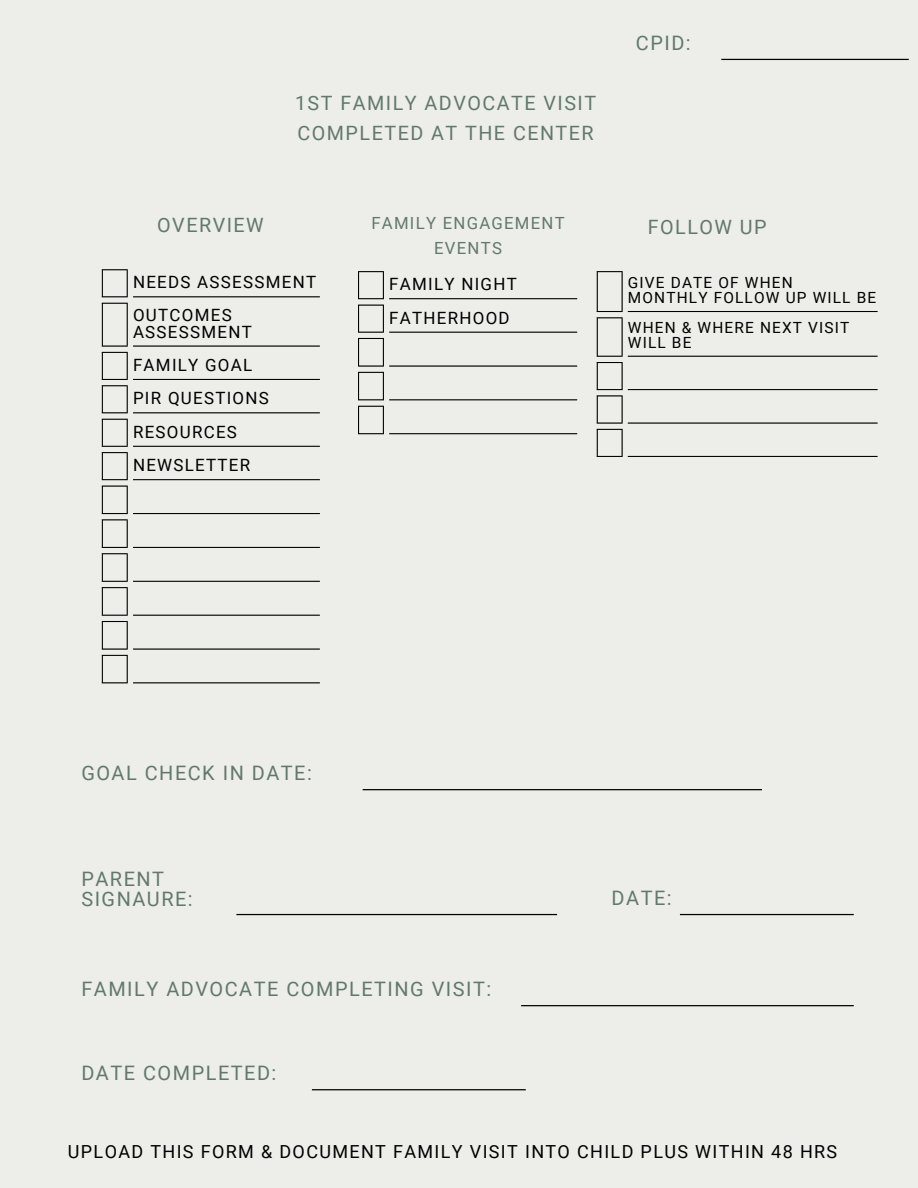
<style>
.page{position:relative;width:918px;height:1188px;background:#edede9}
.page>*{position:absolute;margin:0;border:0;box-sizing:border-box;transform-origin:0 0}
.t1{font:19.95px/20px "Roboto";letter-spacing:.075em;color:#61796d}
.t2{font:19.8px/29.7px "Roboto";letter-spacing:.075em;color:#61796d}
.t3{font:18px "Roboto";letter-spacing:.075em;color:#000}
.t4{font:16.95px/17px "Roboto";letter-spacing:.075em;color:#000}
.t5{font:16.8px/24.8px "Roboto";letter-spacing:.075em;color:#61796d;text-align:center}
.t6{font:15.45px/14.7px "Roboto";letter-spacing:.075em;color:#000}
</style>
<div class="page">
<svg style="left:102px;top:269px;width:26px;height:28px"></svg>
<hr style="left:133px;top:296px;width:187px;height:1px;background:#000">
<hr style="left:102px;top:304px;width:1px;height:41px;background:#000">
<hr style="left:127px;top:304px;width:1px;height:41px;background:#000">
<svg style="left:102px;top:303px;width:26px;height:1px"></svg>
<hr style="left:102px;top:345px;width:26px;height:2px;background:#000">
<hr style="left:133px;top:345px;width:187px;height:2px;background:#000">
<hr style="left:133px;top:379px;width:187px;height:1px;background:#000">
<svg style="left:102px;top:352px;width:26px;height:61px"></svg>
<hr style="left:133px;top:412px;width:187px;height:1px;background:#000">
<hr style="left:133px;top:446px;width:187px;height:1px;background:#000">
<svg style="left:102px;top:419px;width:26px;height:61px"></svg>
<hr style="left:133px;top:479px;width:187px;height:1px;background:#000">
<hr style="left:133px;top:513px;width:187px;height:1px;background:#000">
<hr style="left:133px;top:547px;width:187px;height:1px;background:#000">
<hr style="left:133px;top:581px;width:187px;height:1px;background:#000">
<hr style="left:133px;top:615px;width:187px;height:1px;background:#000">
<svg style="left:102px;top:486px;width:26px;height:162px"></svg>
<hr style="left:102px;top:648px;width:26px;height:2px;background:#000">
<hr style="left:133px;top:648px;width:187px;height:2px;background:#000">
<svg style="left:102px;top:655px;width:26px;height:28px"></svg>
<hr style="left:133px;top:682px;width:187px;height:1px;background:#000">
<svg style="left:358px;top:271px;width:26px;height:28px"></svg>
<hr style="left:389px;top:298px;width:188px;height:1px;background:#000">
<hr style="left:389px;top:332px;width:188px;height:1px;background:#000">
<svg style="left:358px;top:305px;width:26px;height:60px"></svg>
<hr style="left:358px;top:365px;width:26px;height:2px;background:#000">
<hr style="left:389px;top:365px;width:188px;height:2px;background:#000">
<svg style="left:358px;top:372px;width:26px;height:28px"></svg>
<hr style="left:389px;top:399px;width:188px;height:1px;background:#000">
<svg style="left:358px;top:406px;width:26px;height:28px"></svg>
<hr style="left:389px;top:433px;width:188px;height:1px;background:#000">
<hr style="left:597px;top:272px;width:1px;height:39px;background:#000">
<hr style="left:622px;top:272px;width:1px;height:39px;background:#000">
<svg style="left:597px;top:271px;width:26px;height:1px"></svg>
<hr style="left:628px;top:311px;width:250px;height:1px;background:#000">
<hr style="left:597px;top:318px;width:1px;height:38px;background:#000">
<hr style="left:622px;top:318px;width:1px;height:38px;background:#000">
<svg style="left:597px;top:311px;width:26px;height:7px"></svg>
<hr style="left:628px;top:356px;width:250px;height:1px;background:#000">
<hr style="left:628px;top:389px;width:250px;height:1px;background:#000">
<svg style="left:597px;top:356px;width:26px;height:66px"></svg>
<hr style="left:597px;top:422px;width:26px;height:2px;background:#000">
<hr style="left:628px;top:422px;width:250px;height:2px;background:#000">
<svg style="left:597px;top:429px;width:26px;height:28px"></svg>
<hr style="left:628px;top:456px;width:250px;height:1px;background:#000">
<hr style="left:236px;top:914px;width:321px;height:1px;background:#000">
<hr style="left:680px;top:914px;width:174px;height:1px;background:#000">
<hr style="left:363px;top:789px;width:399px;height:1px;background:#000">
<hr style="left:721px;top:59px;width:188px;height:1px;background:#000">
<hr style="left:521px;top:1005px;width:333px;height:1px;background:#000">
<hr style="left:312px;top:1089px;width:214px;height:1px;background:#000">
<p class="t2" style="left:295px;top:88px;width:303px">1ST FAMILY ADVOCATE VISIT<br>COMPLETED AT THE CENTER</p>
<p class="t1" style="left:636px;top:33px;width:56px">CPID:</p>
<p class="t2" style="left:157px;top:210px;width:108px">OVERVIEW</p>
<h1 class="t5" style="left:371px;top:211px;width:195px">FAMILY ENGAGEMENT<br>EVENTS</h1>
<h1 class="t2" style="left:648px;top:213px;width:120px">FOLLOW UP</h1>
<p class="t4" style="left:133px;top:274px;width:185px">NEEDS ASSESSMENT</p>
<p class="t4" style="left:133px;top:306px;width:120px">OUTCOMES<br>ASSESSMENT</p>
<p class="t4" style="left:133px;top:357px;width:121px">FAMILY GOAL</p>
<p class="t4" style="left:133px;top:390px;width:137px">PIR QUESTIONS</p>
<p class="t4" style="left:133px;top:423px;width:105px">RESOURCES</p>
<p class="t4" style="left:133px;top:457px;width:119px">NEWSLETTER</p>
<p class="t6" style="left:628px;top:275px;width:250px">GIVE DATE OF WHEN<br>MONTHLY FOLLOW UP WILL BE</p>
<h1 class="t6" style="left:628px;top:320px;width:223px">WHEN &amp; WHERE NEXT VISIT<br>WILL BE</h1>
<p class="t4" style="left:389px;top:276px;width:129px">FAMILY NIGHT</p>
<p class="t4" style="left:389px;top:309px;width:122px">FATHERHOOD</p>
<p class="t1" style="left:81px;top:763px;width:232px">GOAL CHECK IN DATE:</p>
<p class="t1" style="left:81px;top:869px;width:113px">PARENT<br>SIGNAURE:</p>
<p class="t1" style="left:81px;top:979px;width:411px">FAMILY ADVOCATE COMPLETING VISIT:</p>
<p class="t1" style="left:81px;top:1063px;width:197px">DATE COMPLETED:</p>
<p class="t1" style="left:612px;top:888px;width:62px">DATE:</p>
<h1 class="t3" style="left:68px;top:1142px;width:771px">UPLOAD THIS FORM &amp; DOCUMENT FAMILY VISIT INTO CHILD PLUS WITHIN 48 HRS</h1>
</div>
